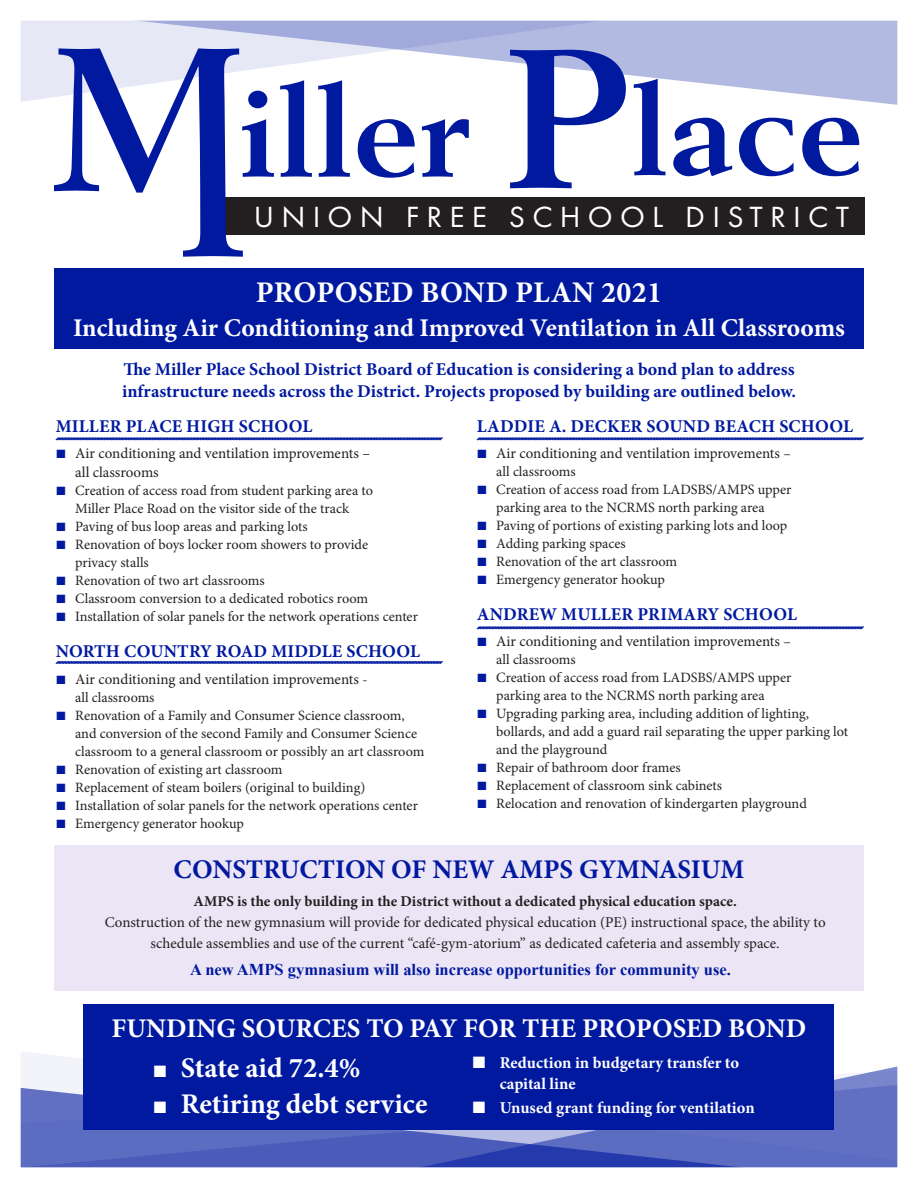
<style>
.page{position:relative;width:918px;height:1188px;background:#fff}
.page>*{position:absolute;margin:0;border:0;box-sizing:border-box;transform-origin:0 0}
.t1{font:700 194.7px "Berling";color:#00199f;scale:1.08 1}
.t2{font:700 126.15px "Berling";color:#00199f;scale:1.08 1}
.t3{font:30.3px "Futura PT";letter-spacing:.23em;color:#fff;scale:1.04 1}
.t4{font:700 30px "Minion Pro";letter-spacing:.01em;color:#fff}
.t5{font:700 28.5px "Minion Pro";color:#fff}
.t6{font:700 27px "Minion Pro";color:#fff}
.t7{font:700 27px "Minion Pro";color:#00199f}
.t8{font:700 25.5px "Minion Pro";color:#fff}
.t9{font:700 18px/22.5px "Minion Pro";color:#00199f}
.t10{font:700 16.5px/21px "Minion Pro";color:#fff}
.t11{font:700 16.5px "Times New Roman";color:#00199f}
.List_Paragraph{font:15px/21px "Minion Pro";color:#231f20;text-align:center}
.t12{font:14.25px/18px "Minion Pro";color:#231f20;text-align:center}
.s1{color:#00199f}
.s2{font-size:14.25px}
.s3{font-weight:700}
</style>
<div class="page">
<div style="left:54px;top:846px;width:810px;height:145px;background:#ece5f6"></div>
<svg style="left:22px;top:22px;width:874px;height:83px"></svg>
<div style="left:214px;top:197px;width:651px;height:38px;background:#231f20"></div>
<svg style="left:54px;top:48px;width:189px;height:209px"></svg>
<div style="left:54px;top:268px;width:810px;height:82px;background:#00199f"></div>
<div style="left:83px;top:1005px;width:751px;height:125px;background:#00199f"></div>
<svg style="left:22px;top:1064px;width:874px;height:102px"></svg>
<svg style="left:55px;top:437px;width:388px;height:4px;background:#6372c3"></svg>
<svg style="left:476px;top:437px;width:388px;height:4px;background:#6372c3"></svg>
<svg style="left:476px;top:626px;width:388px;height:4px;background:#6372c3"></svg>
<svg style="left:55px;top:661px;width:388px;height:3px"></svg>
<p class="t1" style="left:506px;top:5px;width:117px">P</p>
<p class="t2" style="left:631px;top:57px;width:217px">lace</p>
<p class="t3" style="left:254px;top:199px;width:574px">UNION FREE SCHOOL DISTRICT</p>
<p class="t2" style="left:239px;top:58px;width:217px">iller</p>
<p class="t4" style="left:256px;top:271px;width:408px">PROPOSED BOND PLAN 2021</p>
<p class="t8" style="left:73px;top:310px;width:773px">Including Air Conditioning and Improved Ventilation in All Classrooms</p>
<p class="t9" style="left:122px;top:357px;width:675px">The Miller Place School District Board of Education is considering a bond plan to address infrastructure needs across the District. Projects proposed by building are outlined below.</p>
<p class="t9" style="left:56px;top:414px;width:258px">MILLER PLACE HIGH SCHOOL</p>
<p class="List_Paragraph" style="left:75px;top:443px;width:297px;line-height:19.5px;text-align:left;text-indent:-19px"><span class="s1">■</span> Air conditioning and ventilation improvements – all classrooms</p>
<p class="t12" style="left:56px;top:482px;width:318px"><span class="s1">■</span> Creation of access road from student parking area to<br>Miller Place Road on the visitor side of the track</p>
<p class="t12" style="left:56px;top:518px;width:253px"><span class="s1">■</span> Paving of bus loop areas and parking lots</p>
<p class="t12" style="left:75px;top:536px;width:294px;text-align:left;text-indent:-19px"><span class="s1">■</span> Renovation of boys locker room showers to provide privacy stalls</p>
<p class="t12" style="left:56px;top:572px;width:210px"><span class="s1">■</span> Renovation of two art classrooms</p>
<p class="t12" style="left:56px;top:590px;width:313px"><span class="s1">■</span> Classroom conversion to a dedicated robotics room</p>
<p class="t12" style="left:56px;top:608px;width:363px"><span class="s1">■</span> Installation of solar panels for the network operations center</p>
<p class="t9" style="left:56px;top:640px;width:366px">NORTH COUNTRY ROAD MIDDLE SCHOOL</p>
<p class="List_Paragraph" style="left:56px;top:668px;width:313px"><span class="s1">■</span> Air conditioning and ventilation improvements <span class="s2">-</span></p>
<p class="t12" style="left:75px;top:688px;width:81px">all classrooms</p>
<p class="t12" style="left:75px;top:706px;width:351px;text-align:left;text-indent:-19px"><span class="s1">■</span> Renovation of a Family and Consumer Science classroom, and conversion of the second Family and Consumer Science classroom to a general classroom or possibly an art classroom</p>
<p class="t12" style="left:56px;top:760px;width:228px"><span class="s1">■</span> Renovation of existing art classroom</p>
<p class="t12" style="left:56px;top:778px;width:310px"><span class="s1">■</span> Replacement of steam boilers (original to building)</p>
<p class="t12" style="left:56px;top:796px;width:363px"><span class="s1">■</span> Installation of solar panels for the network operations center</p>
<p class="t12" style="left:56px;top:814px;width:189px"><span class="s1">■</span> Emergency generator hookup</p>
<p class="t9" style="left:477px;top:414px;width:378px">LADDIE A. DECKER SOUND BEACH SCHOOL</p>
<p class="List_Paragraph" style="left:477px;top:443px;width:315px"><span class="s1">■</span> Air conditioning and ventilation improvements <span class="s2">–</span></p>
<p class="t12" style="left:496px;top:462px;width:81px">all classrooms</p>
<p class="t12" style="left:477px;top:480px;width:316px"><span class="s1">■</span> Creation of access road from LADSBS/AMPS upper parking area to the NCRMS north parking area</p>
<p class="t12" style="left:477px;top:516px;width:311px"><span class="s1">■</span> Paving of portions of existing parking lots and loop</p>
<p class="t12" style="left:477px;top:534px;width:150px"><span class="s1">■</span> Adding parking spaces</p>
<p class="t12" style="left:477px;top:552px;width:201px"><span class="s1">■</span> Renovation of the art classroom</p>
<p class="t12" style="left:477px;top:570px;width:189px"><span class="s1">■</span> Emergency generator hookup</p>
<p class="t9" style="left:477px;top:603px;width:322px">ANDREW MULLER PRIMARY SCHOOL</p>
<p class="List_Paragraph" style="left:477px;top:631px;width:315px"><span class="s1">■</span> Air conditioning and ventilation improvements <span class="s2">–</span></p>
<p class="t12" style="left:496px;top:651px;width:81px">all classrooms</p>
<p class="t12" style="left:477px;top:669px;width:316px"><span class="s1">■</span> Creation of access road from LADSBS/AMPS upper parking area to the NCRMS north parking area</p>
<p class="t12" style="left:496px;top:705px;width:354px;text-align:left;text-indent:-19px"><span class="s1">■</span> Upgrading parking area, including addition of lighting, bollards, and add a guard rail separating the upper parking lot and the playground</p>
<p class="t12" style="left:477px;top:759px;width:205px"><span class="s1">■</span> Repair of bathroom door frames</p>
<p class="t12" style="left:477px;top:777px;width:246px"><span class="s1">■</span> Replacement of classroom sink cabinets</p>
<p class="t12" style="left:477px;top:795px;width:331px"><span class="s1">■</span> Relocation and renovation of kindergarten playground</p>
<p class="t7" style="left:174px;top:850px;width:572px">CONSTRUCTION OF NEW AMPS GYMNASIUM</p>
<p class="List_Paragraph" style="left:105px;top:891px;width:722px"><span class="s3">AMPS is the only building in the District without a dedicated physical education space.<br></span>Construction of the new gymnasium will provide for dedicated physical education (PE) instructional space, the ability to schedule assemblies and use of the current “café-gym-atorium” as dedicated cafeteria and assembly space.</p>
<p class="t11" style="left:190px;top:958px;width:542px">A new AMPS gymnasium will also increase opportunities for community use.</p>
<p class="t6" style="left:112px;top:1010px;width:696px">FUNDING SOURCES TO PAY FOR THE PROPOSED BOND</p>
<p class="t5" style="left:154px;top:1048px;width:208px">■ State aid 72.4%</p>
<p class="t5" style="left:154px;top:1084px;width:275px">■ Retiring debt service</p>
<p class="t10" style="left:500px;top:1052px;width:241px;text-indent:-27px">■ Reduction in budgetary transfer to capital line</p>
<p class="t10" style="left:473px;top:1097px;width:284px">■ Unused grant funding for ventilation</p>
</div>
